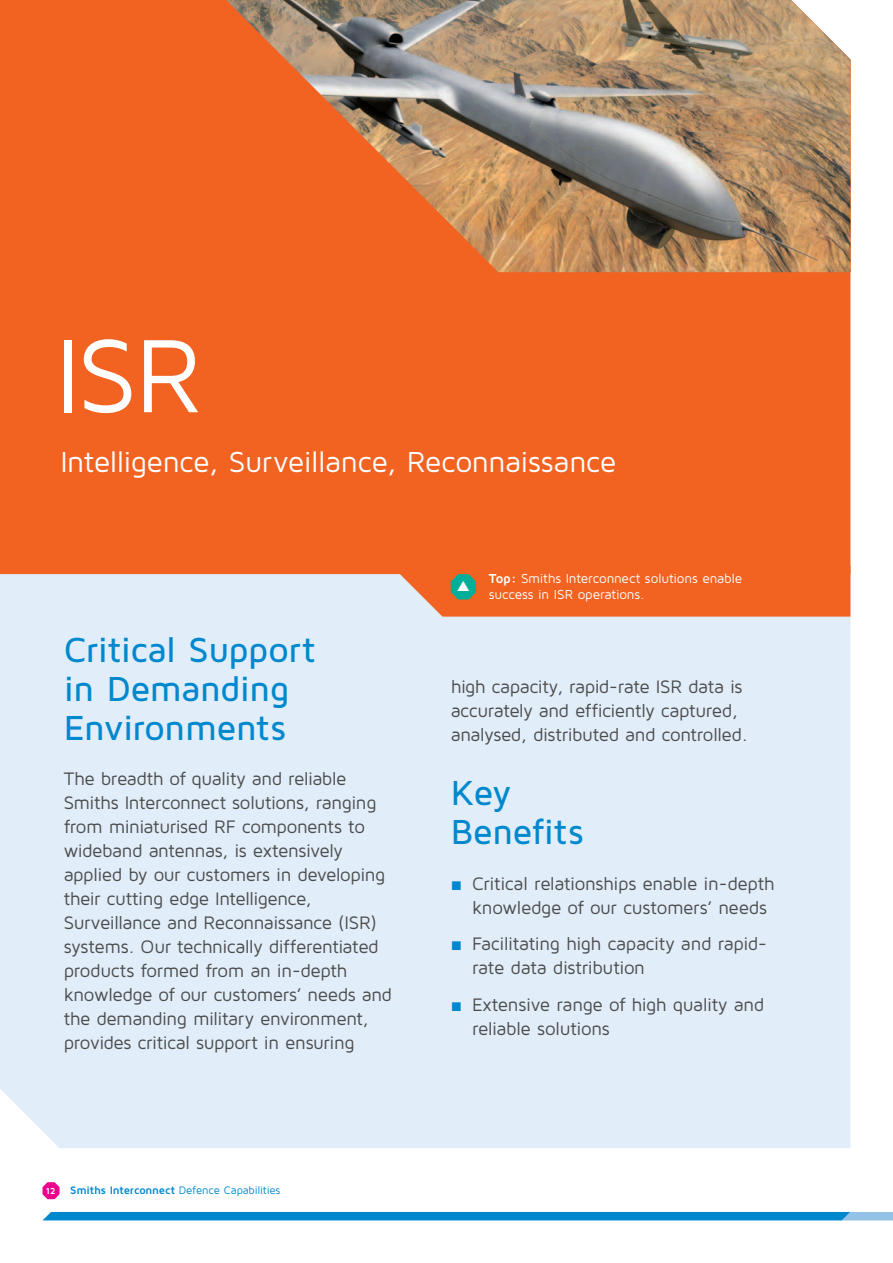
<style>
.page{position:relative;width:893px;height:1263px;background:#fff}
.page>*{position:absolute;margin:0;border:0;box-sizing:border-box;transform-origin:0 0}
.t1{font:108px "Maven Pro";color:#fff}
.t2{font:500 36px/39px "Maven Pro";letter-spacing:-.015em;color:#0088ce}
.t3{font:30px "Maven Pro";letter-spacing:-.015em;color:#fff}
.t4{font:18.75px/24px "Maven Pro";letter-spacing:-.025em;color:#4b4c4d}
.t5{font:13.5px/16.2px "Maven Pro";letter-spacing:-.015em;color:#fff}
.t6{font:11.25px "Maven Pro";letter-spacing:-.015em;color:#0088ce}
.t7{font:700 9px "Maven Pro";color:#fff}
.s1{font-weight:700}
.s2{font-family:"Arial";color:#0088ce}
</style>
<div class="page">
<svg style="left:43px;top:1182px;width:17px;height:17px"></svg>
<div style="left:43px;top:1212px;width:850px;height:8px;background:#0088ce"></div>
<div style="left:0;top:574px;width:850px;height:574px;background:#e1edf8"></div>
<div style="left:0;top:0;width:850px;height:574px;background:#f26221"></div>
<img style="left:226px;top:0;width:624px;height:272px">
<svg style="left:391px;top:566px;width:460px;height:51px;background:#eb6c31"></svg>
<h1 class="t1" style="left:54px;top:308px;width:149px">ISR</h1>
<h3 class="t3" style="left:60px;top:443px;width:558px">Intelligence, Surveillance, Reconnaissance</h3>
<h2 class="t2" style="left:64px;top:629px;width:253px">Critical Support in Demanding<br>Environments</h2>
<p class="t4" style="left:64px;top:766px;width:330px">The breadth of quality and reliable Smiths Interconnect solutions, ranging from miniaturised RF components to wideband antennas, is extensively applied by our customers in developing their cutting edge Intelligence, Surveillance and Reconnaissance (ISR) systems. Our technically differentiated products formed from an in-depth knowledge of our customers’ needs and the demanding military environment, provides critical support in ensuring</p>
<p class="t7" style="left:46px;top:1185px;width:11px">12</p>
<p class="t6" style="left:70px;top:1183px;width:212px"><span class="s1">Smiths Interconnect</span> Defence Capabilities</p>
<p class="t5" style="left:489px;top:570px;width:255px"><span class="s1">Top:</span> Smiths Interconnect solutions enable success in ISR operations.</p>
<p class="t4" style="left:451px;top:674px;width:299px">high capacity, rapid-rate ISR data is accurately and efficiently captured, analysed, distributed and controlled.</p>
<h2 class="t2" style="left:451px;top:772px;width:134px">Key<br>Benefits</h2>
<p class="t4" style="left:472px;top:871px;width:304px;text-indent:-21px"><span class="s2">■</span> Critical relationships enable in-depth knowledge of our customers’ needs</p>
<p class="t4" style="left:472px;top:931px;width:296px;text-indent:-21px"><span class="s2">■</span> Facilitating high capacity and rapid&shy;rate data distribution</p>
<p class="t4" style="left:472px;top:992px;width:294px;text-indent:-21px"><span class="s2">■</span> Extensive range of high quality and reliable solutions</p>
</div>
